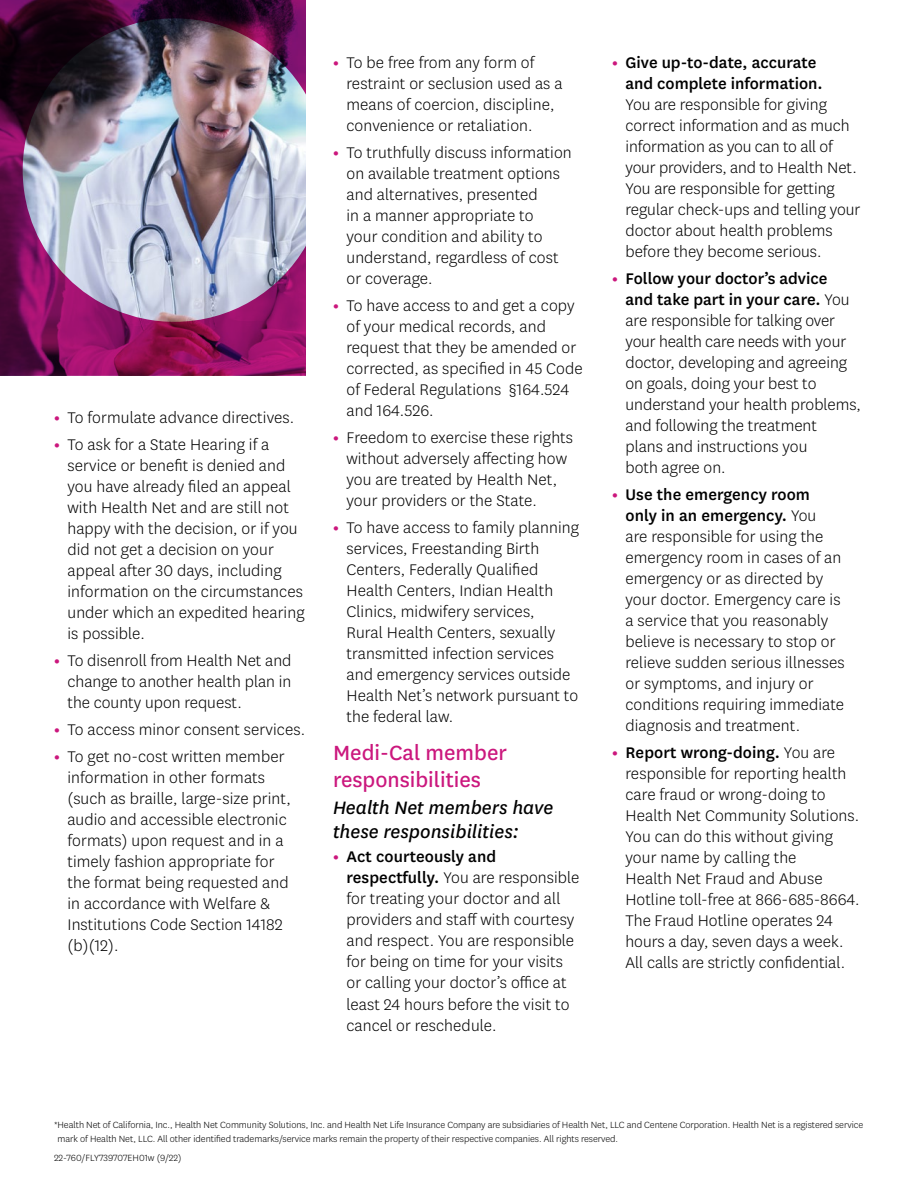
<style>
.page{position:relative;width:918px;height:1188px;background:#fff}
.page>*{position:absolute;margin:0;border:0;box-sizing:border-box;transform-origin:0 0}
.t1{font:24px/27px "Centene Sans";color:#cb177d}
.t2{font:italic 21px/24px "Centene Sans";color:#000}
.t3{font:300 18px/21px "Centene Sans";letter-spacing:.005em;color:#000}
.t4{font:300 10.5px/13.5px "Centene Sans";letter-spacing:-.005em;color:#000}
.s1{font-weight:700;color:#cb177d}
.s2{font-weight:500}
</style>
<div class="page">
<img style="left:0;top:0;width:306px;height:376px">
<p class="t3" style="left:54px;top:407px;width:242px"><span class="s1">•</span> To formulate advance directives.</p>
<p class="t3" style="left:67px;top:434px;width:239px;text-indent:-14px"><span class="s1">•</span> To ask for a State Hearing if a service or benefit is denied and you have already filed an appeal with Health Net and are still not happy with the decision, or if you did not get a decision on your appeal after 30 days, including information on the circumstances under which an expedited hearing is possible.</p>
<p class="t3" style="left:67px;top:650px;width:225px;text-align:justify;text-indent:-14px"><span class="s1">•</span> To disenroll from Health Net and change to another health plan in the county upon request.</p>
<p class="t3" style="left:54px;top:719px;width:253px"><span class="s1">•</span> To access minor consent services.</p>
<p class="t3" style="left:67px;top:746px;width:225px;text-indent:-14px"><span class="s1">•</span> To get no-cost written member information in other formats (such as braille, large-size print, audio and accessible electronic formats) upon request and in a timely fashion appropriate for the format being requested and in accordance with Welfare &amp;<br>Institutions Code Section 14182 (b)(12).</p>
<p class="t3" style="left:346px;top:51px;width:218px;text-indent:-14px"><span class="s1">•</span> To be free from any form of restraint or seclusion used as a means of coercion, discipline, convenience or retaliation.</p>
<p class="t3" style="left:346px;top:141px;width:227px;text-indent:-14px"><span class="s1">•</span> To truthfully discuss information on available treatment options and alternatives, presented<br>in a manner appropriate to<br>your condition and ability to understand, regardless of cost or coverage.</p>
<p class="t3" style="left:346px;top:294px;width:238px;text-indent:-14px"><span class="s1">•</span> To have access to and get a copy of your medical records, and request that they be amended or corrected, as specified in 45 Code of Federal Regulations §164.524 and 164.526.</p>
<p class="t3" style="left:346px;top:426px;width:228px;text-indent:-14px"><span class="s1">•</span> Freedom to exercise these rights without adversely affecting how you are treated by Health Net, your providers or the State.</p>
<p class="t3" style="left:346px;top:516px;width:234px;text-indent:-14px"><span class="s1">•</span> To have access to family planning services, Freestanding Birth<br>Centers, Federally Qualified<br>Health Centers, Indian Health<br>Clinics, midwifery services,<br>Rural Health Centers, sexually transmitted infection services and emergency services outside<br>Health Net’s network pursuant to the federal law.</p>
<h3 class="t1" style="left:333px;top:738px;width:176px">Medi-Cal member responsibilities</h3>
<h4 class="t2" style="left:333px;top:795px;width:222px">Health Net members have these responsibilities:</h4>
<p class="t3" style="left:346px;top:846px;width:235px;text-indent:-14px"><span class="s1">•</span> <span class="s2">Act courteously and respectfully.</span> You are responsible for treating your doctor and all providers and staff with courtesy and respect. You are responsible for being on time for your visits or calling your doctor’s office at least 24 hours before the visit to cancel or reschedule.</p>
<p class="t3" style="left:625px;top:51px;width:237px;text-indent:-14px"><span class="s1">•</span> <span class="s2">Give up-to-date, accurate<br>and complete information.<br></span>You are responsible for giving correct information and as much information as you can to all of your providers, and to Health Net.<br>You are responsible for getting regular check-ups and telling your doctor about health problems before they become serious.</p>
<p class="t3" style="left:625px;top:267px;width:237px;text-indent:-14px"><span class="s1">•</span> <span class="s2">Follow your doctor’s advice<br>and take part in your care.</span> You are responsible for talking over your health care needs with your doctor, developing and agreeing on goals, doing your best to understand your health problems, and following the treatment<br>plans and instructions you<br>both agree on.</p>
<p class="t3" style="left:625px;top:483px;width:221px;text-indent:-14px"><span class="s1">•</span> <span class="s2">Use the emergency room only in an emergency.</span> You<br>are responsible for using the emergency room in cases of an emergency or as directed by your doctor. Emergency care is a service that you reasonably believe is necessary to stop or relieve sudden serious illnesses or symptoms, and injury or conditions requiring immediate diagnosis and treatment.</p>
<p class="t3" style="left:625px;top:741px;width:236px;text-indent:-14px"><span class="s1">•</span> <span class="s2">Report wrong-doing.</span> You are responsible for reporting health care fraud or wrong-doing to<br>Health Net Community Solutions.<br>You can do this without giving your name by calling the<br>Health Net Fraud and Abuse<br>Hotline toll-free at 866-685-8664.<br>The Fraud Hotline operates 24 hours a day, seven days a week.<br>All calls are strictly confidential.</p>
<p class="t4" style="left:58px;top:1118px;width:807px;text-indent:-4px">*Health Net of California, Inc., Health Net Community Solutions, Inc. and Health Net Life Insurance Company are subsidiaries of Health Net, LLC and Centene Corporation. Health Net is a registered service mark of Health Net, LLC. All other identified trademarks/service marks remain the property of their respective companies. All rights reserved.</p>
<p class="t4" style="left:54px;top:1151px;width:129px">22-760/FLY739707EH01w (9/22)</p>
</div>
